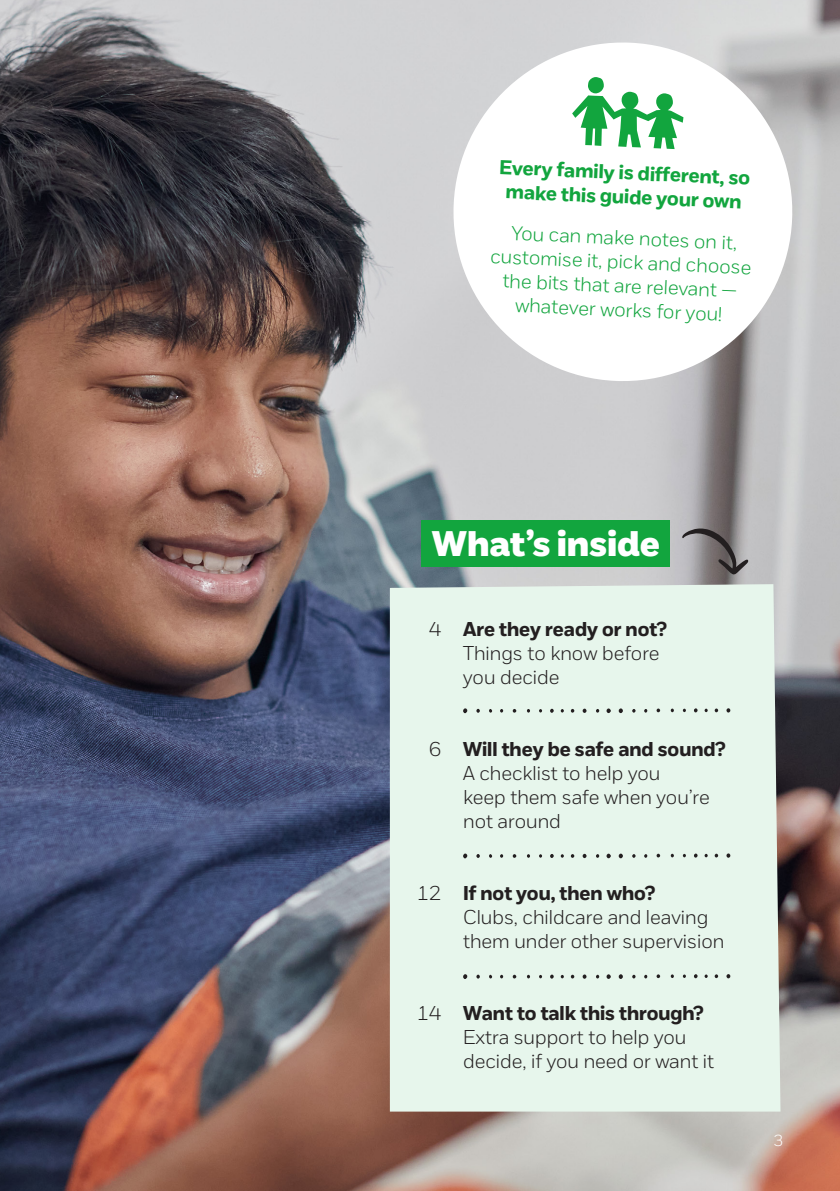
<style>
.page{position:relative;width:840px;height:1191px;background:#fff}
.page>*{position:absolute;margin:0;border:0;box-sizing:border-box;transform-origin:0 0}
.t1{font:35.6px "NSPCC Headline";letter-spacing:.01em;color:#fff}
.t2{font:300 20px/24px "NSPCC";color:#231f20}
.t3{font:300 20px/24px "NSPCC";color:#12a53e;text-align:center}
.t4{font:700 20px/24px "NSPCC";color:#12a53e;text-align:center}
.t5{font:300 16px "NSPCC";color:#fff}
.s1{font-weight:700}
</style>
<div class="page">
<img style="left:0;top:0;width:839px;height:1191px">
<div style="left:389px;top:584px;width:391px;height:527px;background:#e7f6ec"></div>
<div style="left:421px;top:520px;width:248px;height:47px;background:#12a53e"></div>
<svg style="left:449px;top:39px;width:346px;height:346px"></svg>
<svg style="left:572px;top:77px;width:111px;height:72px"></svg>
<svg style="left:681px;top:528px;width:67px;height:47px;background:#837f81"></svg>
<svg style="left:463px;top:708px;width:4px;height:5px"></svg>
<svg style="left:618px;top:708px;width:4px;height:5px"></svg>
<svg style="left:606px;top:708px;width:4px;height:5px"></svg>
<svg style="left:582px;top:708px;width:4px;height:5px"></svg>
<svg style="left:549px;top:708px;width:4px;height:5px"></svg>
<svg style="left:476px;top:709px;width:3px;height:4px"></svg>
<svg style="left:512px;top:709px;width:4px;height:3px"></svg>
<svg style="left:570px;top:709px;width:4px;height:3px"></svg>
<svg style="left:631px;top:709px;width:4px;height:3px"></svg>
<svg style="left:595px;top:709px;width:4px;height:3px"></svg>
<svg style="left:643px;top:709px;width:4px;height:3px"></svg>
<svg style="left:526px;top:709px;width:4px;height:3px"></svg>
<svg style="left:499px;top:709px;width:4px;height:3px"></svg>
<svg style="left:488px;top:709px;width:4px;height:3px"></svg>
<svg style="left:538px;top:709px;width:4px;height:3px"></svg>
<svg style="left:726px;top:708px;width:4px;height:4px"></svg>
<svg style="left:693px;top:708px;width:4px;height:4px"></svg>
<svg style="left:656px;top:708px;width:3px;height:4px"></svg>
<svg style="left:714px;top:708px;width:3px;height:4px"></svg>
<svg style="left:670px;top:708px;width:3px;height:4px"></svg>
<svg style="left:704px;top:708px;width:3px;height:4px"></svg>
<svg style="left:682px;top:708px;width:3px;height:4px"></svg>
<svg style="left:463px;top:853px;width:4px;height:5px"></svg>
<svg style="left:618px;top:853px;width:4px;height:5px"></svg>
<svg style="left:606px;top:853px;width:4px;height:5px"></svg>
<svg style="left:582px;top:853px;width:4px;height:5px"></svg>
<svg style="left:549px;top:854px;width:4px;height:4px"></svg>
<svg style="left:476px;top:854px;width:3px;height:4px"></svg>
<svg style="left:512px;top:854px;width:4px;height:4px"></svg>
<svg style="left:570px;top:854px;width:4px;height:4px"></svg>
<svg style="left:631px;top:854px;width:4px;height:4px"></svg>
<svg style="left:595px;top:854px;width:4px;height:4px"></svg>
<svg style="left:643px;top:854px;width:4px;height:4px"></svg>
<svg style="left:526px;top:854px;width:4px;height:4px"></svg>
<svg style="left:499px;top:854px;width:4px;height:4px"></svg>
<svg style="left:488px;top:854px;width:4px;height:4px"></svg>
<svg style="left:538px;top:854px;width:4px;height:3px"></svg>
<svg style="left:726px;top:853px;width:4px;height:4px"></svg>
<svg style="left:693px;top:853px;width:4px;height:4px"></svg>
<svg style="left:656px;top:853px;width:3px;height:4px"></svg>
<svg style="left:714px;top:853px;width:3px;height:4px"></svg>
<svg style="left:670px;top:853px;width:3px;height:4px"></svg>
<svg style="left:463px;top:974px;width:4px;height:5px"></svg>
<svg style="left:618px;top:974px;width:4px;height:5px"></svg>
<svg style="left:606px;top:974px;width:4px;height:5px"></svg>
<svg style="left:582px;top:974px;width:4px;height:4px"></svg>
<svg style="left:549px;top:974px;width:4px;height:4px"></svg>
<svg style="left:476px;top:974px;width:3px;height:4px"></svg>
<svg style="left:512px;top:974px;width:4px;height:4px"></svg>
<svg style="left:570px;top:974px;width:4px;height:4px"></svg>
<svg style="left:631px;top:974px;width:4px;height:4px"></svg>
<svg style="left:595px;top:974px;width:4px;height:4px"></svg>
<svg style="left:643px;top:974px;width:4px;height:4px"></svg>
<svg style="left:526px;top:974px;width:4px;height:4px"></svg>
<svg style="left:499px;top:974px;width:4px;height:4px"></svg>
<svg style="left:488px;top:974px;width:4px;height:4px"></svg>
<svg style="left:538px;top:975px;width:4px;height:3px"></svg>
<svg style="left:726px;top:974px;width:4px;height:4px"></svg>
<svg style="left:693px;top:974px;width:4px;height:4px"></svg>
<svg style="left:656px;top:974px;width:3px;height:4px"></svg>
<svg style="left:714px;top:974px;width:3px;height:4px"></svg>
<svg style="left:670px;top:974px;width:3px;height:4px"></svg>
<svg style="left:704px;top:974px;width:3px;height:4px"></svg>
<svg style="left:682px;top:974px;width:3px;height:4px"></svg>
<p class="t4" style="left:500px;top:154px;width:252px;rotate:3deg">Every family is different, so make this guide your own</p>
<p class="t3" style="left:492px;top:218px;width:262px;rotate:3deg">You can make notes on it, customise it, pick and choose the bits that are relevant — whatever works for you!</p>
<p class="t1" style="left:431px;top:521px;width:230px">What’s inside</p>
<p class="t2" style="left:429px;top:616px;width:14px">4</p>
<p class="t2" style="left:429px;top:736px;width:14px">6</p>
<p class="t2" style="left:463px;top:616px;width:205px"><span class="s1">Are they ready or not?<br></span>Things to know before you decide</p>
<p class="t2" style="left:463px;top:736px;width:264px"><span class="s1">Will they be safe and sound?<br></span>A checklist to help you<br>keep them safe when you’re not around</p>
<p class="t2" style="left:417px;top:880px;width:26px">12</p>
<p class="t2" style="left:417px;top:1000px;width:26px">14</p>
<p class="t2" style="left:463px;top:880px;width:262px"><span class="s1">If not you, then who?<br></span>Clubs, childcare and leaving them under other supervision</p>
<p class="t2" style="left:463px;top:1000px;width:252px"><span class="s1">Want to talk this through?<br></span>Extra support to help you decide, if you need or want it</p>
<p class="t5" style="left:773px;top:1131px;width:11px">3</p>
</div>
